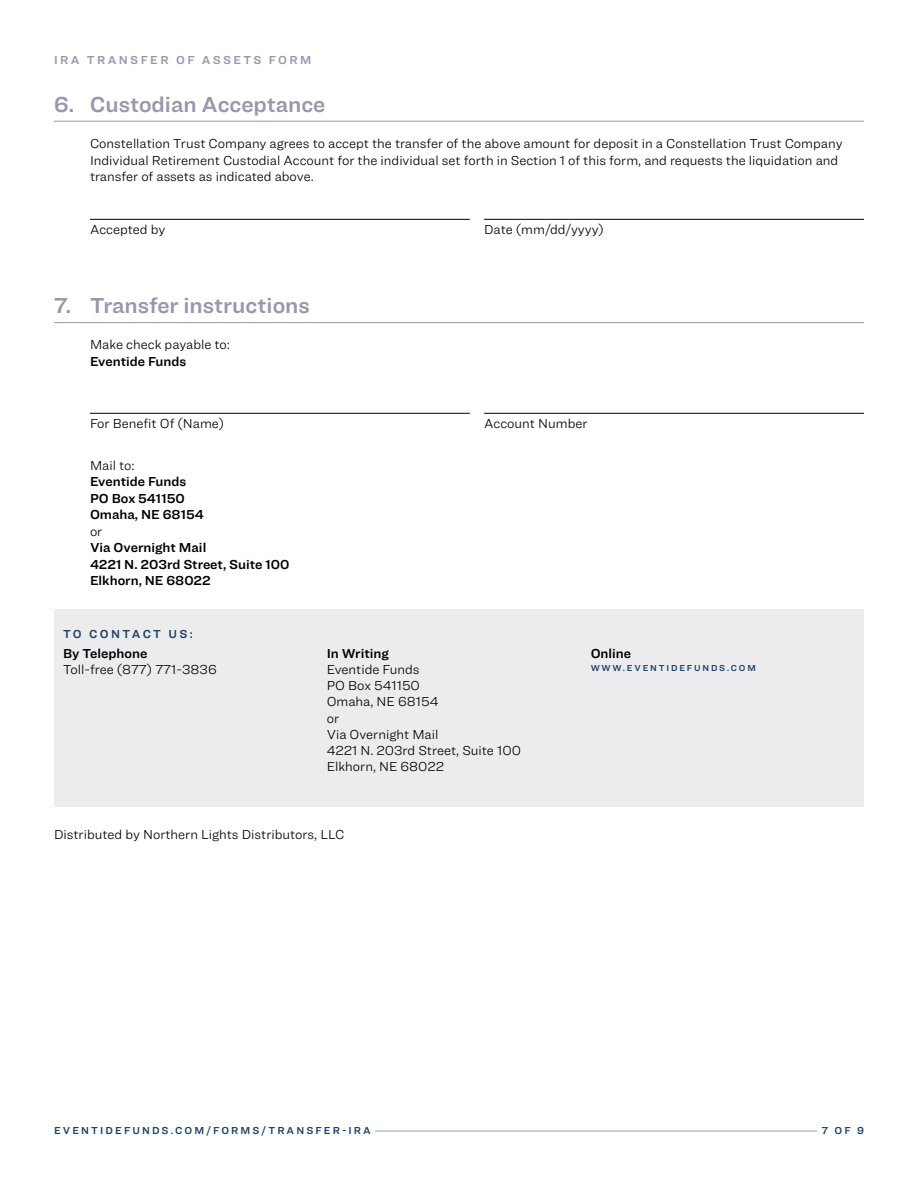
<style>
.page{position:relative;width:918px;height:1188px;background:#fff}
.page>*{position:absolute;margin:0;border:0;box-sizing:border-box;transform-origin:0 0}
.t1{font:22.5px "Ringside Regular Semi";color:#9698ab}
.Section_info{font:300 13.5px/16.5px "Ringside";color:#000}
.Form_Label{font:300 13.5px/16.2px "Ringside";color:#000}
.Section_info-2{font:13.5px/16.5px "Ringside Regular Semi";color:#000}
.Form_Label-2{font:13.5px "Ringside Regular Semi";color:#000}
.t2{font:12px "Ringside Regular Semi";letter-spacing:.195em;color:#9698ab}
.Important_Box{font:12px "Ringside Regular Semi";letter-spacing:.19em;color:#1e4164}
.t3{font:10.5px "Ringside Regular Semi";letter-spacing:.2em;color:#1e4164}
.Form_Label-3{font:9px "Ringside Regular Semi";letter-spacing:.2em;color:#1e4164}
.s1{font-family:"Ringside Regular Semi";font-weight:400}
.s2{font-family:"Ringside";font-weight:300}
</style>
<div class="page">
<hr style="left:375px;top:1131px;width:442px;height:1px;background:#91a5a5">
<hr style="left:54px;top:121px;width:810px;height:1px;background:#9698ab">
<hr style="left:54px;top:322px;width:810px;height:1px;background:#9698ab">
<hr style="left:90px;top:219px;width:380px;height:1px;background:#000">
<hr style="left:484px;top:219px;width:380px;height:1px;background:#000">
<hr style="left:90px;top:413px;width:380px;height:1px;background:#000">
<hr style="left:484px;top:413px;width:380px;height:1px;background:#000">
<div style="left:54px;top:609px;width:810px;height:198px;background:#ecebee"></div>
<p class="t2" style="left:54px;top:51px;width:55px">IRA Transfer</p>
<p class="t2" style="left:176px;top:51px;width:10px">of</p>
<p class="t2" style="left:202px;top:51px;width:22px">Assets</p>
<p class="t2" style="left:269px;top:51px;width:21px">Form</p>
<p class="t1" style="left:54px;top:88px;width:273px">6. Custodian Acceptance</p>
<p class="Section_info" style="left:90px;top:135px;width:754px">Constellation Trust Company agrees to accept the transfer of the above amount for deposit in a Constellation Trust Company<br>Individual Retirement Custodial Account for the individual set forth in Section 1 of this form, and requests the liquidation and transfer of assets as indicated above.</p>
<p class="Section_info" style="left:90px;top:221px;width:77px">Accepted by</p>
<p class="Section_info" style="left:484px;top:221px;width:121px">Date (mm/dd/yyyy)</p>
<p class="t1" style="left:54px;top:289px;width:257px">7. Transfer instructions</p>
<p class="Section_info" style="left:90px;top:336px;width:142px">Make check payable to:<br><span class="s1">Eventide Funds</span></p>
<p class="Section_info" style="left:90px;top:415px;width:136px">For Benefit Of (Name)</p>
<p class="Section_info" style="left:484px;top:415px;width:105px">Account Number</p>
<p class="Section_info-2" style="left:90px;top:457px;width:201px"><span class="s2">Mail to:<br></span>Eventide Funds<br>PO Box 541150<br>Omaha, NE 68154<br><span class="s2">or<br></span>Via Overnight Mail<br>4221 N. 203rd Street, Suite 100<br>Elkhorn, NE 68022</p>
<p class="Important_Box" style="left:63px;top:625px;width:131px">TO CONTACT US:</p>
<p class="Form_Label" style="left:63px;top:645px;width:155px"><span class="s1">By Telephone<br></span>Toll-free (877) 771-3836</p>
<p class="Form_Label" style="left:327px;top:645px;width:196px"><span class="s1">In Writing<br></span>Eventide Funds<br>PO Box 541150<br>Omaha, NE 68154<br>or<br>Via Overnight Mail<br>4221 N. 203rd Street, Suite 100<br>Elkhorn, NE 68022</p>
<p class="Form_Label-2" style="left:591px;top:643px;width:42px">Online</p>
<p class="Form_Label-3" style="left:591px;top:662px;width:167px">WWW.EVENTIDEFUNDS.COM</p>
<p class="Section_info" style="left:54px;top:826px;width:292px">Distributed by Northern Lights Distributors, LLC</p>
<p class="t3" style="left:54px;top:1123px;width:318px">EVENTIDEFUNDS.COM/FORMS/TRANSFER-IRA</p>
<p class="t3" style="left:822px;top:1123px;width:44px">7 OF 9</p>
</div>
